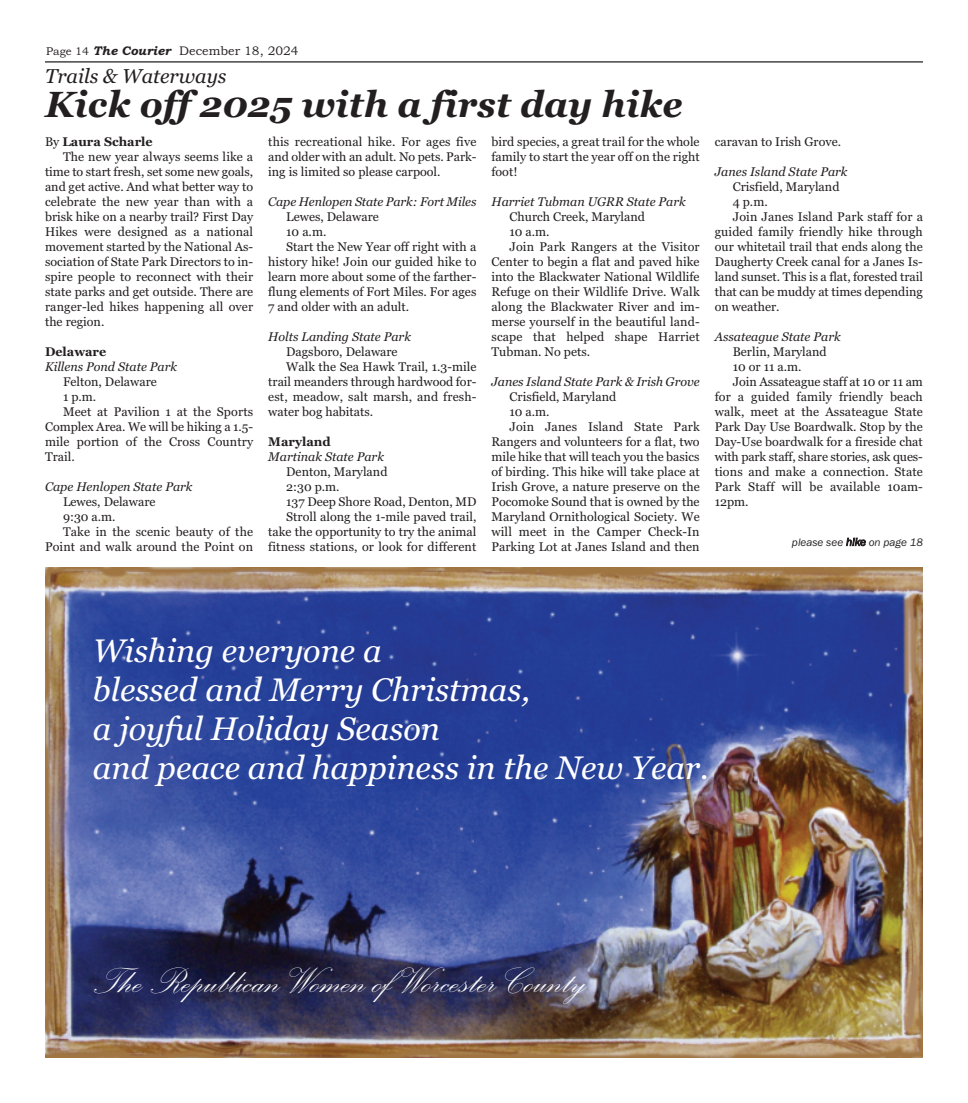
<style>
.page{position:relative;width:968px;height:1103px;background:#fff}
.page>*{position:absolute;margin:0;border:0;box-sizing:border-box;transform-origin:0 0}
.t1{font:46.25px "Palace Script";color:#fff}
.t2{font:italic 700 36.25px "Georgia";color:#231f20}
.t3{font:italic 32.5px "Georgia";color:#fff}
.t4{font:italic 20px "Georgia";color:#231f20}
.t5{font:12.5px/15px "Georgia";color:#231f20;text-align:justify}
.t6{font:italic 12.5px "Georgia";color:#231f20}
.t7{font:12.5px "Bookman Old Style";color:#231f20}
.t8{font:700 12.5px "Georgia";color:#231f20}
.t9{font:italic 11.25px "Franklin Gothic";color:#231f20}
.s1{font-size:11.25px}
.s2{font-weight:700;font-style:italic}
.s3{font-weight:400}
</style>
<div class="page">
<hr style="left:45px;top:61px;width:877px;height:1px;background:#231f20">
<img style="left:45px;top:567px;width:877px;height:490px">
<p class="t7" style="left:46px;top:44px;width:254px"><span class="s1">Page 14</span> <span class="s2">The Courier</span> December 18, 2024</p>
<p class="t4" style="left:45px;top:68px;width:183px">Trails &amp; Waterways</p>
<p class="t2" style="left:45px;top:84px;width:639px">Kick off 2025 with a first day hike</p>
<p class="t8" style="left:45px;top:134px;width:109px"><span class="s3">By</span> Laura Scharle</p>
<p class="t5" style="left:45px;top:150px;width:210px;text-indent:18px">The new year always seems like a time to start fresh, set some new goals, and get active. And what better way to celebrate the new year than with a brisk hike on a nearby trail? First Day Hikes were designed as a national movement started by the National As&shy;sociation of State Park Directors to in&shy;spire people to reconnect with their state parks and get outside. There are ranger-led hikes happening all over the region.</p>
<p class="t8" style="left:45px;top:344px;width:63px">Delaware</p>
<p class="t6" style="left:45px;top:362px;width:134px">Killens Pond State Park</p>
<p class="t5" style="left:63px;top:375px;width:95px">Felton, Delaware</p>
<p class="t5" style="left:63px;top:390px;width:35px">1 p.m.</p>
<p class="t5" style="left:45px;top:405px;width:210px;text-indent:18px">Meet at Pavilion 1 at the Sports Complex Area. We will be hiking a 1.5- mile portion of the Cross Country Trail.</p>
<p class="t6" style="left:45px;top:482px;width:149px">Cape Henlopen State Park</p>
<p class="t5" style="left:63px;top:495px;width:94px">Lewes, Delaware</p>
<p class="t5" style="left:63px;top:510px;width:54px">9:30 a.m.</p>
<p class="t5" style="left:45px;top:525px;width:210px;text-align:right">Take in the scenic beauty of the<br>Point and walk around the Point on</p>
<p class="t5" style="left:268px;top:135px;width:210px">this recreational hike. For ages five and older with an adult. No pets. Park&shy;ing is limited so please carpool.</p>
<p class="t6" style="left:268px;top:197px;width:210px">Cape Henlopen State Park: Fort Miles</p>
<p class="t5" style="left:286px;top:210px;width:94px">Lewes, Delaware</p>
<p class="t5" style="left:286px;top:225px;width:42px">10 a.m.</p>
<p class="t5" style="left:268px;top:240px;width:210px;text-indent:18px">Start the New Year off right with a history hike! Join our guided hike to learn more about some of the farther&shy;flung elements of Fort Miles. For ages 7 and older with an adult.</p>
<p class="t6" style="left:268px;top:332px;width:144px">Holts Landing State Park</p>
<p class="t5" style="left:286px;top:345px;width:113px">Dagsboro, Delaware</p>
<p class="t5" style="left:268px;top:360px;width:210px;text-indent:18px">Walk the Sea Hawk Trail, 1.3-mile trail meanders through hardwood for&shy;est, meadow, salt marsh, and fresh&shy;water bog habitats.</p>
<p class="t8" style="left:268px;top:434px;width:64px">Maryland</p>
<p class="t6" style="left:268px;top:452px;width:117px">Martinak State Park</p>
<p class="t5" style="left:286px;top:465px;width:103px">Denton, Maryland</p>
<p class="t5" style="left:286px;top:480px;width:55px">2:30 p.m.</p>
<p class="t5" style="left:286px;top:495px;width:192px">137 Deep Shore Road, Denton, MD</p>
<p class="t5" style="left:268px;top:510px;width:210px;text-indent:18px">Stroll along the 1-mile paved trail, take the opportunity to try the animal fitness stations, or look for different</p>
<p class="t5" style="left:491px;top:135px;width:210px">bird species, a great trail for the whole family to start the year off on the right foot!</p>
<p class="t6" style="left:491px;top:197px;width:196px">Harriet Tubman UGRR State Park</p>
<p class="t5" style="left:509px;top:210px;width:137px">Church Creek, Maryland</p>
<p class="t5" style="left:509px;top:225px;width:42px">10 a.m.</p>
<p class="t5" style="left:491px;top:240px;width:210px;text-indent:18px">Join Park Rangers at the Visitor Center to begin a flat and paved hike into the Blackwater National Wildlife Refuge on their Wildlife Drive. Walk along the Blackwater River and im&shy;merse yourself in the beautiful land&shy;scape that helped shape Harriet Tubman. No pets.</p>
<p class="t6" style="left:491px;top:377px;width:210px">Janes Island State Park &amp; Irish Grove</p>
<p class="t5" style="left:509px;top:390px;width:108px">Crisfield, Maryland</p>
<p class="t5" style="left:509px;top:405px;width:42px">10 a.m.</p>
<p class="t5" style="left:491px;top:420px;width:210px;text-indent:18px">Join Janes Island State Park Rangers and volunteers for a flat, two mile hike that will teach you the basics of birding. This hike will take place at Irish Grove, a nature preserve on the Pocomoke Sound that is owned by the Maryland Ornithological Society. We will meet in the Camper Check-In Parking Lot at Janes Island and then</p>
<p class="t5" style="left:714px;top:135px;width:128px">caravan to Irish Grove.</p>
<p class="t6" style="left:714px;top:167px;width:134px">Janes Island State Park</p>
<p class="t5" style="left:732px;top:180px;width:108px">Crisfield, Maryland</p>
<p class="t5" style="left:732px;top:195px;width:36px">4 p.m.</p>
<p class="t5" style="left:714px;top:210px;width:210px;text-indent:18px">Join Janes Island Park staff for a guided family friendly hike through our whitetail trail that ends along the Daugherty Creek canal for a Janes Is&shy;land sunset. This is a flat, forested trail that can be muddy at times depending on weather.</p>
<p class="t6" style="left:714px;top:332px;width:127px">Assateague State Park</p>
<p class="t5" style="left:732px;top:345px;width:95px">Berlin, Maryland</p>
<p class="t5" style="left:732px;top:360px;width:70px">10 or 11 a.m.</p>
<p class="t5" style="left:714px;top:375px;width:210px;text-indent:18px">Join Assateague staff at 10 or 11 am for a guided family friendly beach walk, meet at the Assateague State Park Day Use Boardwalk. Stop by the Day-Use boardwalk for a fireside chat with park staff, share stories, ask ques&shy;tions and make a connection. State Park Staff will be available 10am-12pm.</p>
<p class="t9" style="left:792px;top:535px;width:132px">please see hike on page 18</p>
<p class="t3" style="left:93px;top:637px;width:290px">Wishing everyone a</p>
<p class="t3" style="left:93px;top:676px;width:439px">blessed and Merry Christmas,</p>
<p class="t3" style="left:93px;top:715px;width:349px">a joyful Holiday Season</p>
<p class="t3" style="left:93px;top:754px;width:617px">and peace and happiness in the New Year.</p>
<p class="t1" style="left:93px;top:950px;width:495px">The Republican Women of Worcester County</p>
</div>
